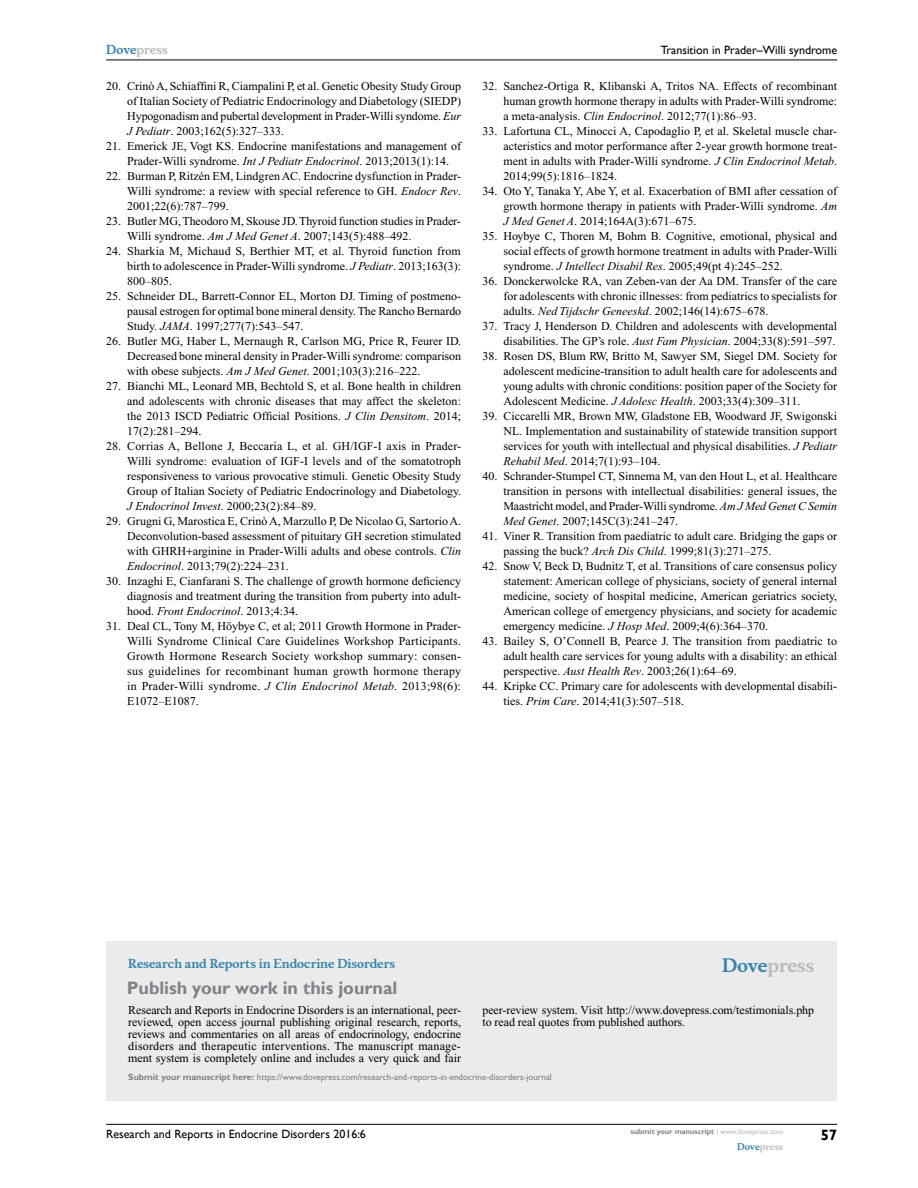
<style>
.page{position:relative;width:918px;height:1188px;background:#fff}
.page>*{position:absolute;margin:0;border:0;box-sizing:border-box;transform-origin:0 0}
.t1{font:700 18px "Gill Sans";color:#808285}
.t2{font:700 18px "Musee";color:#b8babc}
.t3{font:700 15px "Gill Sans";color:#000}
.t4{font:12px/15px "Times New Roman";color:#000;text-align:justify}
.t5{font:12px "Gill Sans";color:#000}
.t6{font:700 12px "Musee";color:#3785ad}
.t7{font:700 12px "Musee";color:#b8babc}
.t8{font:9px "Gill Sans";color:#808285}
.t9{font:700 9px "Musee";color:#b8babc}
.t10{font:700 7.5px "Gill Sans";color:#808285}
.s1{color:#3785ad}
.s2{font-style:italic}
.s3{font-weight:700}
.s4{font-weight:400;color:#b8babc}
</style>
<div class="page">
<div style="left:106px;top:941px;width:731px;height:159px;background:#ebebec"></div>
<hr style="left:106px;top:1124px;width:731px;height:1px;background:#000">
<hr style="left:106px;top:60px;width:731px;height:1px;background:#000">
<p class="t7" style="left:106px;top:43px;width:63px"><span class="s1">Dove</span>press</p>
<p class="t4" style="left:127px;top:79px;width:335px;text-indent:-21px">20. Crinò A, Schiaffini R, Ciampalini P, et al. Genetic Obesity Study Group of Italian Society of Pediatric Endocrinology and Diabetology (SIEDP)<br>Hypogonadism and pubertal development in Prader-Willi syndome. <span class="s2">Eur J Pediatr</span>. 2003;162(5):327–333.</p>
<p class="t4" style="left:127px;top:139px;width:335px;text-indent:-21px">21. Emerick JE, Vogt KS. Endocrine manifestations and management of<br>Prader-Willi syndrome. <span class="s2">Int J Pediatr Endocrinol</span>. 2013;2013(1):14.</p>
<p class="t4" style="left:127px;top:169px;width:335px;text-indent:-21px">22. Burman P, Ritzén EM, Lindgren AC. Endocrine dysfunction in Prader-Willi syndrome: a review with special reference to GH. <span class="s2">Endocr Rev</span>.<br>2001;22(6):787–799.</p>
<p class="t4" style="left:127px;top:214px;width:335px;text-indent:-21px">23. Butler MG, Theodoro M, Skouse JD. Thyroid function studies in Prader-<br>Willi syndrome. <span class="s2">Am J Med Genet A</span>. 2007;143(5):488–492.</p>
<p class="t4" style="left:127px;top:244px;width:335px;text-indent:-21px">24. Sharkia M, Michaud S, Berthier MT, et al. Thyroid function from birth to adolescence in Prader-Willi syndrome. <span class="s2">J Pediatr</span>. 2013;163(3):<br>800–805.</p>
<p class="t4" style="left:127px;top:289px;width:336px;text-indent:-21px">25. Schneider DL, Barrett-Connor EL, Morton DJ. Timing of postmeno&shy;pausal estrogen for optimal bone mineral density. The Rancho Bernardo Study. <span class="s2">JAMA</span>. 1997;277(7):543–547.</p>
<p class="t4" style="left:127px;top:334px;width:336px;text-indent:-21px">26. Butler MG, Haber L, Mernaugh R, Carlson MG, Price R, Feurer ID.<br>Decreased bone mineral density in Prader-Willi syndrome: comparison with obese subjects. <span class="s2">Am J Med Genet</span>. 2001;103(3):216–222.</p>
<p class="t4" style="left:127px;top:379px;width:335px;text-indent:-21px">27. Bianchi ML, Leonard MB, Bechtold S, et al. Bone health in children and adolescents with chronic diseases that may affect the skeleton: the 2013 ISCD Pediatric Official Positions. <span class="s2">J Clin Densitom</span>. 2014; 17(2):281–294.</p>
<p class="t4" style="left:127px;top:439px;width:336px;text-indent:-21px">28. Corrias A, Bellone J, Beccaria L, et al. GH/IGF-I axis in Prader-Willi syndrome: evaluation of IGF-I levels and of the somatotroph responsiveness to various provocative stimuli. Genetic Obesity Study Group of Italian Society of Pediatric Endocrinology and Diabetology.<br><span class="s2">J Endocrinol Invest</span>. 2000;23(2):84–89.</p>
<p class="t4" style="left:127px;top:514px;width:335px;text-indent:-21px">29. Grugni G, Marostica E, Crinò A, Marzullo P, De Nicolao G, Sartorio A.<br>Deconvolution-based assessment of pituitary GH secretion stimulated with GHRH arginine in Prader-Willi adults and obese controls. <span class="s2">Clin Endocrinol</span>. 2013;79(2):224–231.</p>
<p class="t4" style="left:127px;top:574px;width:335px;text-indent:-21px">30. Inzaghi E, Cianfarani S. The challenge of growth hormone deficiency diagnosis and treatment during the transition from puberty into adult&shy;hood. <span class="s2">Front Endocrinol</span>. 2013;4:34.</p>
<p class="t4" style="left:127px;top:619px;width:335px;text-indent:-21px">31. Deal CL, Tony M, Höybye C, et al; 2011 Growth Hormone in Prader-Willi Syndrome Clinical Care Guidelines Workshop Participants.<br>Growth Hormone Research Society workshop summary: consen&shy;sus guidelines for recombinant human growth hormone therapy in Prader-Willi syndrome. <span class="s2">J Clin Endocrinol Metab</span>. 2013;98(6):<br>E1072–E1087.</p>
<p class="t5" style="left:661px;top:43px;width:178px">Transition in Prader–Willi syndrome</p>
<p class="t4" style="left:503px;top:79px;width:335px;text-indent:-21px">32. Sanchez-Ortiga R, Klibanski A, Tritos NA. Effects of recombinant human growth hormone therapy in adults with Prader-Willi syndrome: a meta-analysis. <span class="s2">Clin Endocrinol</span>. 2012;77(1):86–93.</p>
<p class="t4" style="left:503px;top:124px;width:335px;text-indent:-21px">33. Lafortuna CL, Minocci A, Capodaglio P, et al. Skeletal muscle char&shy;acteristics and motor performance after 2-year growth hormone treat&shy;ment in adults with Prader-Willi syndrome. <span class="s2">J Clin Endocrinol Metab</span>.<br>2014;99(5):1816–1824.</p>
<p class="t4" style="left:503px;top:184px;width:335px;text-indent:-21px">34. Oto Y, Tanaka Y, Abe Y, et al. Exacerbation of BMI after cessation of growth hormone therapy in patients with Prader-Willi syndrome. <span class="s2">Am J Med Genet A</span>. 2014;164A(3):671–675.</p>
<p class="t4" style="left:503px;top:229px;width:335px;text-indent:-21px">35. Hoybye C, Thoren M, Bohm B. Cognitive, emotional, physical and social effects of growth hormone treatment in adults with Prader-Willi syndrome. <span class="s2">J Intellect Disabil Res</span>. 2005;49(pt 4):245–252.</p>
<p class="t4" style="left:503px;top:274px;width:335px;text-indent:-21px">36. Donckerwolcke RA, van Zeben-van der Aa DM. Transfer of the care for adolescents with chronic illnesses: from pediatrics to specialists for adults. <span class="s2">Ned Tijdschr Geneeskd</span>. 2002;146(14):675–678.</p>
<p class="t4" style="left:482px;top:319px;width:356px;text-align:right">37. Tracy J, Henderson D. Children and adolescents with developmental disabilities. The GP’s role. <span class="s2">Aust Fam Physician</span>. 2004;33(8):591–597.</p>
<p class="t4" style="left:503px;top:349px;width:335px;text-indent:-21px">38. Rosen DS, Blum RW, Britto M, Sawyer SM, Siegel DM. Society for adolescent medicine-transition to adult health care for adolescents and young adults with chronic conditions: position paper of the Society for Adolescent Medicine. <span class="s2">J Adolesc Health</span>. 2003;33(4):309–311.</p>
<p class="t4" style="left:503px;top:409px;width:335px;text-indent:-21px">39. Ciccarelli MR, Brown MW, Gladstone EB, Woodward JF, Swigonski NL. Implementation and sustainability of statewide transition support services for youth with intellectual and physical disabilities. <span class="s2">J Pediatr Rehabil Med</span>. 2014;7(1):93–104.</p>
<p class="t4" style="left:503px;top:469px;width:335px;text-indent:-21px">40. Schrander-Stumpel CT, Sinnema M, van den Hout L, et al. Healthcare transition in persons with intellectual disabilities: general issues, the Maastricht model, and Prader-Willi syndrome. <span class="s2">Am J Med Genet C Semin Med Genet</span>. 2007;145C(3):241–247.</p>
<p class="t4" style="left:503px;top:529px;width:335px;text-indent:-21px">41. Viner R. Transition from paediatric to adult care. Bridging the gaps or passing the buck? <span class="s2">Arch Dis Child</span>. 1999;81(3):271–275.</p>
<p class="t4" style="left:503px;top:559px;width:335px;text-indent:-21px">42. Snow V, Beck D, Budnitz T, et al. Transitions of care consensus policy statement: American college of physicians, society of general internal medicine, society of hospital medicine, American geriatrics society, American college of emergency physicians, and society for academic emergency medicine. <span class="s2">J Hosp Med</span>. 2009;4(6):364–370.</p>
<p class="t4" style="left:503px;top:634px;width:335px;text-indent:-21px">43. Bailey S, O’Connell B, Pearce J. The transition from paediatric to adult health care services for young adults with a disability: an ethical perspective. <span class="s2">Aust Health Rev</span>. 2003;26(1):64–69.</p>
<p class="t4" style="left:503px;top:679px;width:335px;text-indent:-21px">44. Kripke CC. Primary care for adolescents with developmental disabili&shy;ties. <span class="s2">Prim Care</span>. 2014;41(3):507–518.</p>
<p class="t6" style="left:128px;top:956px;width:268px">Research and Reports in Endocrine Disorders</p>
<h1 class="t1" style="left:127px;top:977px;width:272px">Publish your work in this journal</h1>
<h1 class="t2" style="left:722px;top:955px;width:94px"><span class="s1">Dove</span>press</h1>
<p class="t4" style="left:128px;top:1004px;width:335px;line-height:12px">Research and Reports in Endocrine Disorders is an international, peer&shy;reviewed, open access journal publishing original research, reports, reviews and commentaries on all areas of endocrinology, endocrine disorders and therapeutic interventions. The manuscript manage&shy;ment system is completely online and includes a very quick and fair</p>
<p class="t4" style="left:482px;top:1004px;width:333px;line-height:12px">peer-review system. Visit http://www.dovepress.com/testimonials.php to read real quotes from published authors.</p>
<p class="t8" style="left:128px;top:1072px;width:425px"><span class="s3">Submit your manuscript here:</span> https://www.dovepress.com/research-and-reports-in-endocrine-disorders-journal</p>
<p class="t5" style="left:106px;top:1127px;width:261px">Research and Reports in Endocrine Disorders 2016:6</p>
<p class="t10" style="left:631px;top:1127px;width:154px">submit your manuscript <span class="s4">| www.dovepress.com</span></p>
<p class="t9" style="left:737px;top:1141px;width:48px"><span class="s1">Dove</span>press</p>
<p class="t3" style="left:821px;top:1126px;width:18px">57</p>
</div>
